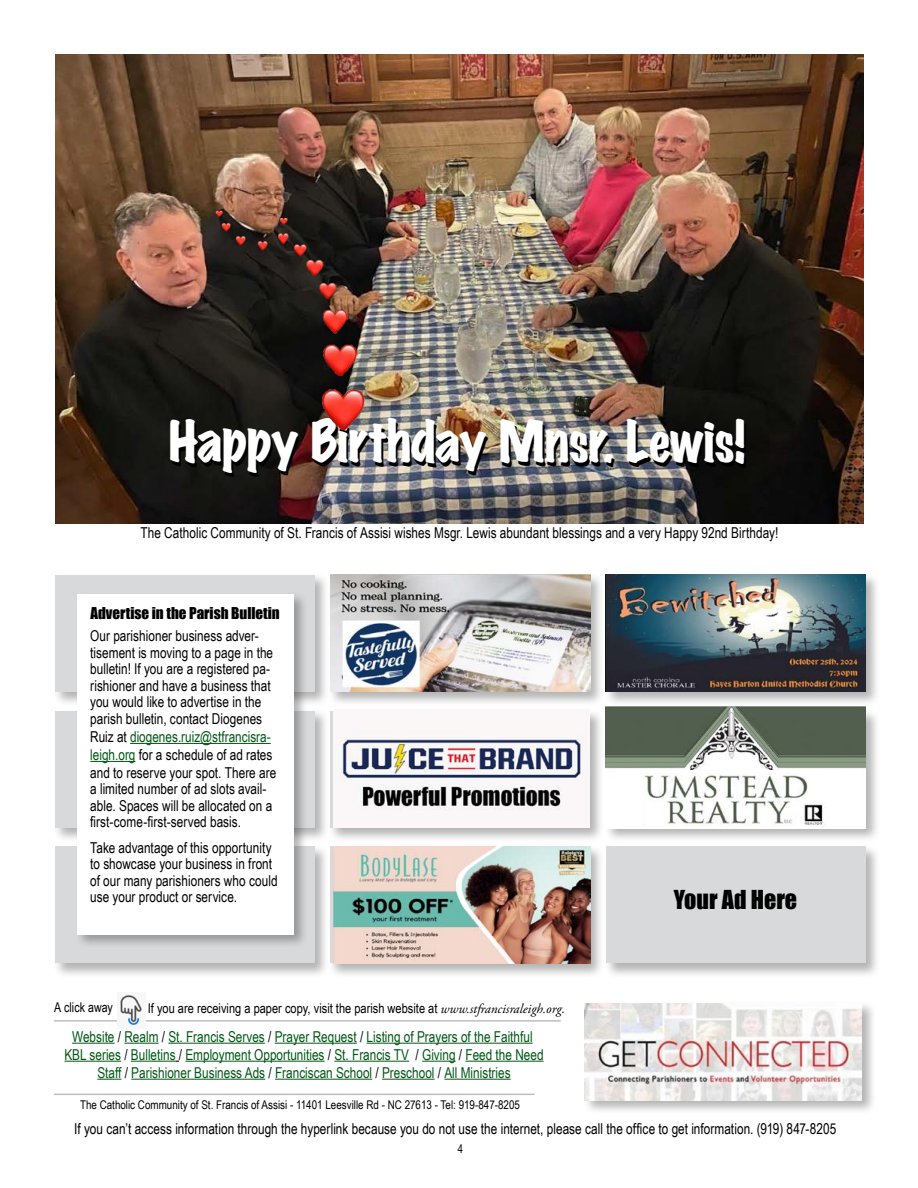
<style>
.page{position:relative;width:918px;height:1188px;background:#fff}
.page>*{position:absolute;margin:0;border:0;box-sizing:border-box;transform-origin:0 0}
.t1{font:expanded 51px "Marker Felt";letter-spacing:-.015em;color:#fff;scale:.96 1}
.t2{font:24px "Impact";color:#000}
.t3{font:15px/16.5px "Arial Narrow";color:#000;scale:.96 1}
.t4{font:15px/18px "Arial Narrow";color:#005814;text-align:center;scale:.96 1}
.t5{font:15px "Impact";color:#000}
.t6{font:13.5px "Arial Narrow";color:#000}
.t7{font:13.5px "Arial Narrow";color:#000;scale:.96 1}
.t8{font:12px "Arial Narrow";color:#000}
.t9{font:12px "Arial Narrow";color:#000;scale:.96 1}
.s1{color:#005814}
.s2{font-family:"Adobe Garamond Pro";font-style:italic}
.s3{color:#000}
</style>
<div class="page">
<hr style="left:54px;top:1094px;width:481px;height:1px;background:#bcbec0">
<hr style="left:54px;top:1020px;width:507px;height:2px;background:#bcbec0">
<hr style="left:72px;top:1043px;width:43px;height:1px;background:#005814">
<hr style="left:124px;top:1043px;width:35px;height:1px;background:#005814">
<hr style="left:168px;top:1043px;width:97px;height:1px;background:#005814">
<hr style="left:275px;top:1043px;width:82px;height:1px;background:#005814">
<hr style="left:367px;top:1043px;width:166px;height:1px;background:#005814">
<hr style="left:64px;top:1061px;width:57px;height:1px;background:#005814">
<hr style="left:131px;top:1061px;width:45px;height:1px;background:#005814">
<hr style="left:185px;top:1061px;width:140px;height:1px;background:#005814">
<hr style="left:334px;top:1061px;width:75px;height:1px;background:#005814">
<hr style="left:422px;top:1061px;width:34px;height:1px;background:#005814">
<hr style="left:466px;top:1061px;width:78px;height:1px;background:#005814">
<svg style="left:97px;top:1079px;width:24px;height:1px"></svg>
<hr style="left:131px;top:1079px;width:134px;height:1px;background:#005814">
<hr style="left:275px;top:1079px;width:97px;height:1px;background:#005814">
<hr style="left:382px;top:1079px;width:53px;height:1px;background:#005814">
<hr style="left:444px;top:1079px;width:67px;height:1px;background:#005814">
<img style="left:117px;top:994px;width:29px;height:31px">
<div style="left:582px;top:1001px;width:294px;height:114px;background:#000;opacity:.3"></div>
<img style="left:585px;top:1004px;width:277px;height:96px">
<img style="left:55px;top:54px;width:808px;height:470px">
<div style="left:53px;top:572px;width:277px;height:135px;background:#000;opacity:.3"></div>
<div style="left:55px;top:575px;width:260px;height:117px;background:#d7d9da"></div>
<div style="left:53px;top:708px;width:277px;height:135px;background:#000;opacity:.3"></div>
<div style="left:55px;top:711px;width:260px;height:117px;background:#d7d9da"></div>
<div style="left:53px;top:844px;width:277px;height:134px;background:#000;opacity:.3"></div>
<div style="left:55px;top:846px;width:260px;height:117px;background:#d7d9da"></div>
<div style="left:328px;top:572px;width:277px;height:135px;background:#000;opacity:.3"></div>
<div style="left:328px;top:708px;width:277px;height:135px;background:#000;opacity:.3"></div>
<div style="left:328px;top:844px;width:277px;height:134px;background:#000;opacity:.3"></div>
<svg style="left:331px;top:846px;width:259px;height:117px"></svg>
<div style="left:603px;top:572px;width:277px;height:135px;background:#000;opacity:.3"></div>
<div style="left:603px;top:708px;width:277px;height:135px;background:#000;opacity:.3"></div>
<div style="left:603px;top:844px;width:277px;height:134px;background:#000;opacity:.3"></div>
<div style="left:606px;top:846px;width:259px;height:117px;background:#d7d9da"></div>
<img style="left:334px;top:847px;width:256px;height:116px">
<img style="left:334px;top:710px;width:256px;height:118px">
<img style="left:331px;top:575px;width:259px;height:117px">
<img style="left:606px;top:706px;width:260px;height:123px">
<div style="left:74px;top:592px;width:234px;height:357px;background:#000;opacity:.3"></div>
<div style="left:77px;top:594px;width:216px;height:340px;background:#fff"></div>
<hr style="left:130px;top:743px;width:141px;height:1px;background:#005814">
<hr style="left:90px;top:761px;width:46px;height:1px;background:#005814">
<img style="left:606px;top:575px;width:260px;height:117px">
<div style="left:617px;top:770px;width:245px;height:59px;background:#fff"></div>
<img style="left:644px;top:774px;width:179px;height:52px">
<img style="left:321px;top:341px;width:36px;height:35px">
<img style="left:321px;top:308px;width:27px;height:25px">
<img style="left:318px;top:281px;width:18px;height:18px">
<img style="left:305px;top:259px;width:18px;height:17px">
<svg style="left:278px;top:233px;width:11px;height:11px"></svg>
<svg style="left:216px;top:210px;width:6px;height:6px"></svg>
<svg style="left:222px;top:223px;width:23px;height:22px"></svg>
<svg style="left:257px;top:241px;width:10px;height:9px"></svg>
<svg style="left:280px;top:217px;width:7px;height:8px"></svg>
<img style="left:293px;top:243px;width:14px;height:13px">
<img style="left:319px;top:385px;width:46px;height:44px">
<h1 class="t1" style="left:169px;top:401px;width:602px">Happy Birthday Mnsr. Lewis!</h1>
<p class="t3" style="left:141px;top:524px;width:666px">The Catholic Community of St. Francis of Assisi wishes Msgr. Lewis abundant blessings and a very Happy 92nd Birthday!</p>
<p class="t5" style="left:91px;top:602px;width:191px">Advertise in the Parish Bulletin</p>
<p class="t3" style="left:90px;top:627px;width:192px">Our parishioner business adver&shy;tisement is moving to a page in the bulletin! If you are a registered pa&shy;rishioner and have a business that you would like to advertise in the parish bulletin, contact Diogenes</p>
<p class="t3" style="left:90px;top:727px;width:195px;line-height:18px">Ruiz at <span class="s1">diogenes.ruiz@stfrancisra&shy;leigh.org</span> for a schedule of ad rates and to reserve your spot. There are</p>
<p class="t3" style="left:90px;top:780px;width:191px">a limited number of ad slots avail&shy;able. Spaces will be allocated on a first-come-first-served basis.</p>
<p class="t3" style="left:90px;top:839px;width:197px">Take advantage of this opportunity to showcase your business in front of our many parishioners who could use your product or service.</p>
<p class="t7" style="left:54px;top:997px;width:63px">A click away</p>
<p class="t6" style="left:148px;top:999px;width:418px">If you are receiving a paper copy, visit the parish website at <span class="s2">www.stfrancisraleigh.org</span>.</p>
<p class="t4" style="left:64px;top:1027px;width:501px">Website <span class="s3">/</span> Realm <span class="s3">/</span> St. Francis Serves <span class="s3">/</span> Prayer Request <span class="s3">/</span> Listing of Prayers of the Faithful<br>KBL series <span class="s3">/</span> Bulletins <span class="s3">/</span> Employment Opportunities <span class="s3">/</span> St. Francis TV <span class="s3">/</span> Giving <span class="s3">/</span> Feed the Need<br>Staff <span class="s3">/</span> Parishioner Business Ads <span class="s3">/</span> Franciscan School <span class="s3">/</span> Preschool <span class="s3">/</span> All Ministries</p>
<p class="t8" style="left:80px;top:1096px;width:441px">The Catholic Community of St. Francis of Assisi - 11401 Leesville Rd - NC 27613 - Tel: 919-847-8205</p>
<h2 class="t2" style="left:674px;top:881px;width:125px">Your Ad Here</h2>
<p class="t3" style="left:74px;top:1120px;width:796px">If you can’t access information through the hyperlink because you do not use the internet, please call the office to get information. (919) 847-8205</p>
<p class="t9" style="left:458px;top:1140px;width:7px">4</p>
</div>
